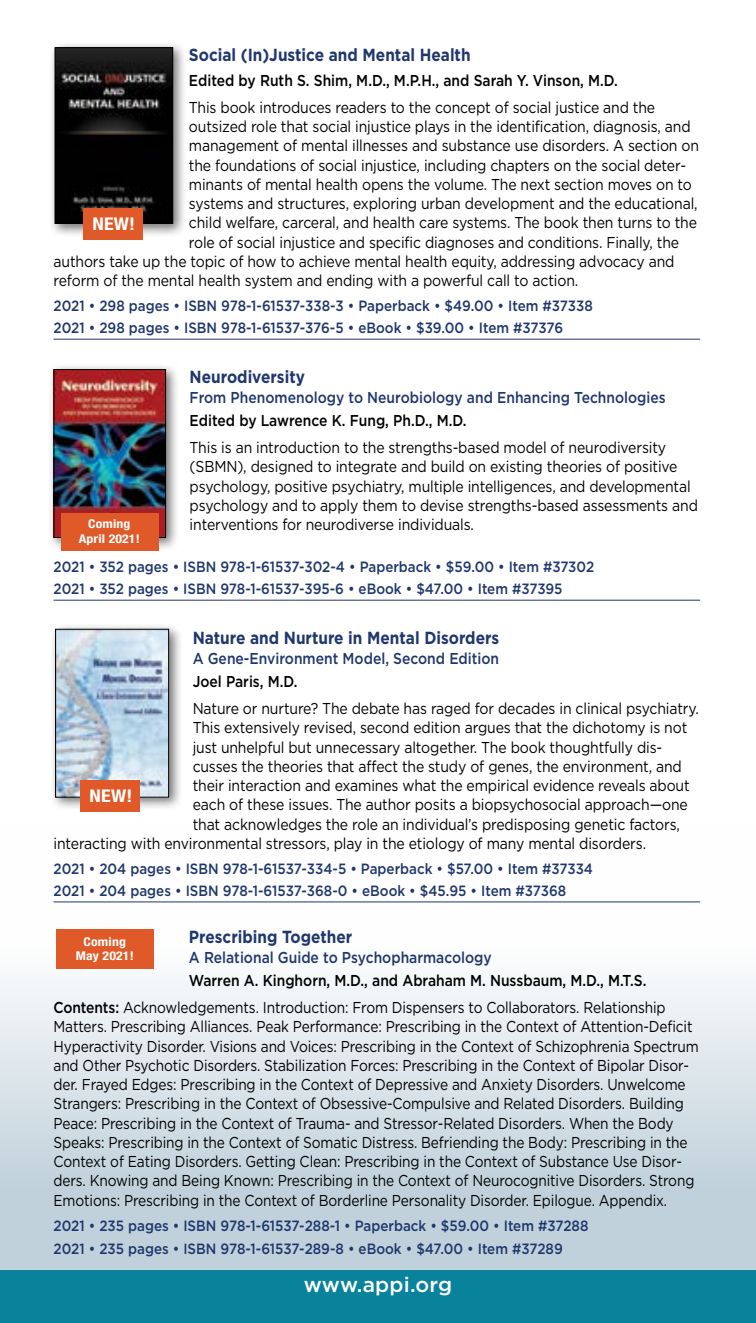
<style>
.page{position:relative;width:756px;height:1323px;background:#fff}
.page>*{position:absolute;margin:0;border:0;box-sizing:border-box;transform-origin:0 0}
.t1{font:500 21px "Gotham";letter-spacing:.01em;color:#fff}
.Book_title{font:700 17.5px "Gotham";color:#1f376c;scale:.88 1}
.t2{font:700 condensed 17.5px "Helvetica Neue LT Std";letter-spacing:.01em;color:#fff;scale:1.14 1}
.Book_copy{font:15.75px/19.2px "Gotham";letter-spacing:-.01em;color:#000;scale:.89 1}
.Book_copy-2{font:15.75px/19.2px "Gotham";letter-spacing:-.01em;color:#000;scale:.87 1}
.Author{font:500 15.75px "Gotham";color:#000;scale:.88 1}
.Book_title_sub{font:500 15.75px "Gotham";color:#1f376c;scale:.88 1}
.Book_Order_Line_1{font:500 14.88px "Gotham";color:#1f376c;scale:.9 1}
.Book_Orderline_2{font:500 14.88px "Gotham";color:#1f376c;scale:.9 1}
.t3{font:700 condensed 12.08px/14.5px "Helvetica Neue LT Std";letter-spacing:.01em;color:#fff;text-align:center;scale:1.14 1}
.s1{font-weight:500}
</style>
<div class="page">
<svg style="left:0;top:901px;width:756px;height:369px"></svg>
<div style="left:0;top:1270px;width:756px;height:53px;background:#09839b"></div>
<hr style="left:54px;top:339px;width:646px;height:1px;background:#1f376c">
<hr style="left:54px;top:600px;width:646px;height:1px;background:#1f376c">
<hr style="left:54px;top:901px;width:646px;height:1px;background:#1f376c">
<div style="left:49px;top:42px;width:138px;height:196px;background:#000;opacity:.55"></div>
<img style="left:57px;top:49px;width:114px;height:173px">
<div style="left:55px;top:47px;width:118px;height:177px;border:1px solid #000"></div>
<div style="left:48px;top:364px;width:131px;height:187px;background:#000;opacity:.55"></div>
<img style="left:56px;top:371px;width:108px;height:165px">
<div style="left:54px;top:369px;width:112px;height:169px;border:1px solid #000"></div>
<div style="left:83px;top:208px;width:59px;height:32px;background:#df5a28"></div>
<div style="left:50px;top:623px;width:133px;height:187px;background:#000;opacity:.55"></div>
<img style="left:57px;top:631px;width:110px;height:165px">
<div style="left:55px;top:629px;width:114px;height:169px;border:1px solid #000"></div>
<div style="left:80px;top:780px;width:59px;height:32px;background:#df5a28"></div>
<div style="left:61px;top:514px;width:98px;height:37px;background:#df5a28"></div>
<div style="left:56px;top:929px;width:98px;height:39px;background:#df5a28"></div>
<p class="Book_title" style="left:189px;top:43px;width:322px">Social (In)Justice and Mental Health</p>
<p class="Author" style="left:189px;top:70px;width:489px">Edited by Ruth S. Shim, M.D., M.P.H., and Sarah Y. Vinson, M.D.</p>
<p class="Book_copy" style="left:189px;top:97px;width:525px">This book introduces readers to the concept of social justice and the</p>
<p class="Book_copy" style="left:189px;top:117px;width:565px">outsized role that social injustice plays in the identification, diagnosis, and</p>
<p class="Book_copy" style="left:189px;top:136px;width:575px">management of mental illnesses and substance use disorders. A section on</p>
<p class="Book_copy" style="left:189px;top:155px;width:560px">the foundations of social injustice, including chapters on the social deter-</p>
<p class="Book_copy" style="left:189px;top:174px;width:567px">minants of mental health opens the volume. The next section moves on to</p>
<p class="Book_copy" style="left:189px;top:194px;width:573px">systems and structures, exploring urban development and the educational,</p>
<p class="Book_copy" style="left:189px;top:213px;width:572px">child welfare, carceral, and health care systems. The book then turns to the</p>
<p class="Book_copy" style="left:189px;top:232px;width:552px">role of social injustice and specific diagnoses and conditions. Finally, the</p>
<p class="Book_copy" style="left:54px;top:251px;width:699px">authors take up the topic of how to achieve mental health equity, addressing advocacy and</p>
<p class="Book_copy" style="left:54px;top:271px;width:591px">reform of the mental health system and ending with a powerful call to action.</p>
<p class="Book_Order_Line_1" style="left:54px;top:296px;width:601px">2021 • 298 pages • ISBN 978-1-61537-338-3 • Paperback • $49.00 • Item #37338</p>
<p class="Book_Orderline_2" style="left:54px;top:318px;width:568px">2021 • 298 pages • ISBN 978-1-61537-376-5 • eBook • $39.00 • Item #37376</p>
<p class="Book_title" style="left:190px;top:365px;width:133px">Neurodiversity</p>
<p class="Book_title_sub" style="left:190px;top:387px;width:543px">From Phenomenology to Neurobiology and Enhancing Technologies</p>
<p class="Author" style="left:190px;top:410px;width:316px">Edited by Lawrence K. Fung, Ph.D., M.D.</p>
<p class="Book_copy" style="left:190px;top:438px;width:573px">This is an introduction to the strengths-based model of neurodiversity (SBMN), designed to integrate and build on existing theories of positive psychology, positive psychiatry, multiple intelligences, and developmental psychology and to apply them to devise strengths-based assessments and interventions for neurodiverse individuals.</p>
<p class="Book_Order_Line_1" style="left:54px;top:557px;width:602px">2021 • 352 pages • ISBN 978-1-61537-302-4 • Paperback • $59.00 • Item #37302</p>
<p class="Book_Orderline_2" style="left:54px;top:579px;width:567px">2021 • 352 pages • ISBN 978-1-61537-395-6 • eBook • $47.00 • Item #37395</p>
<p class="Book_title" style="left:193px;top:626px;width:350px">Nature and Nurture in Mental Disorders</p>
<p class="Book_title_sub" style="left:193px;top:648px;width:350px">A Gene-Environment Model, Second Edition</p>
<p class="Author" style="left:193px;top:671px;width:121px">Joel Paris, M.D.</p>
<p class="Book_copy" style="left:193px;top:699px;width:570px">Nature or nurture? The debate has raged for decades in clinical psychiatry.</p>
<p class="Book_copy" style="left:193px;top:718px;width:557px">This extensively revised, second edition argues that the dichotomy is not</p>
<p class="Book_copy" style="left:193px;top:737px;width:529px">just unhelpful but unnecessary altogether. The book thoughtfully dis-</p>
<p class="Book_copy" style="left:193px;top:756px;width:551px">cusses the theories that affect the study of genes, the environment, and</p>
<p class="Book_copy" style="left:193px;top:776px;width:560px">their interaction and examines what the empirical evidence reveals about</p>
<p class="Book_copy" style="left:193px;top:795px;width:558px">each of these issues. The author posits a biopsychosocial approach—one</p>
<p class="Book_copy" style="left:193px;top:814px;width:549px">that acknowledges the role an individual’s predisposing genetic factors,</p>
<p class="Book_copy" style="left:54px;top:833px;width:667px">interacting with environmental stressors, play in the etiology of many mental disorders.</p>
<p class="Book_Order_Line_1" style="left:54px;top:859px;width:601px">2021 • 204 pages • ISBN 978-1-61537-334-5 • Paperback • $57.00 • Item #37334</p>
<p class="Book_Orderline_2" style="left:54px;top:881px;width:571px">2021 • 204 pages • ISBN 978-1-61537-368-0 • eBook • $45.95 • Item #37368</p>
<p class="Book_title" style="left:189px;top:925px;width:187px">Prescribing Together</p>
<p class="Book_title_sub" style="left:189px;top:947px;width:346px">A Relational Guide to Psychopharmacology</p>
<p class="Author" style="left:189px;top:970px;width:521px">Warren A. Kinghorn, M.D., and Abraham M. Nussbaum, M.D., M.T.S.</p>
<p class="Book_copy-2" style="left:54px;top:998px;width:743px"><span class="s1">Contents:</span> Acknowledgements. Introduction: From Dispensers to Collaborators. Relationship Matters. Prescribing Alliances. Peak Performance: Prescribing in the Context of Attention-Deficit Hyperactivity Disorder. Visions and Voices: Prescribing in the Context of Schizophrenia Spectrum and Other Psychotic Disorders. Stabilization Forces: Prescribing in the Context of Bipolar Disor&shy;der. Frayed Edges: Prescribing in the Context of Depressive and Anxiety Disorders. Unwelcome Strangers: Prescribing in the Context of Obsessive-Compulsive and Related Disorders. Building Peace: Prescribing in the Context of Trauma- and Stressor-Related Disorders. When the Body Speaks: Prescribing in the Context of Somatic Distress. Befriending the Body: Prescribing in the Context of Eating Disorders. Getting Clean: Prescribing in the Context of Substance Use Disor&shy;ders. Knowing and Being Known: Prescribing in the Context of Neurocognitive Disorders. Strong Emotions: Prescribing in the Context of Borderline Personality Disorder. Epilogue. Appendix.</p>
<p class="Book_Order_Line_1" style="left:54px;top:1216px;width:596px">2021 • 235 pages • ISBN 978-1-61537-288-1 • Paperback • $59.00 • Item #37288</p>
<p class="Book_Orderline_2" style="left:54px;top:1239px;width:567px">2021 • 235 pages • ISBN 978-1-61537-289-8 • eBook • $47.00 • Item #37289</p>
<p class="t2" style="left:93px;top:213px;width:39px">NEW!</p>
<p class="t3" style="left:79px;top:517px;width:55px">Coming<br>April 2021!</p>
<p class="t2" style="left:90px;top:785px;width:39px">NEW!</p>
<p class="t3" style="left:76px;top:934px;width:52px">Coming<br>May 2021!</p>
<h1 class="t1" style="left:304px;top:1270px;width:150px">www.appi.org</h1>
</div>
